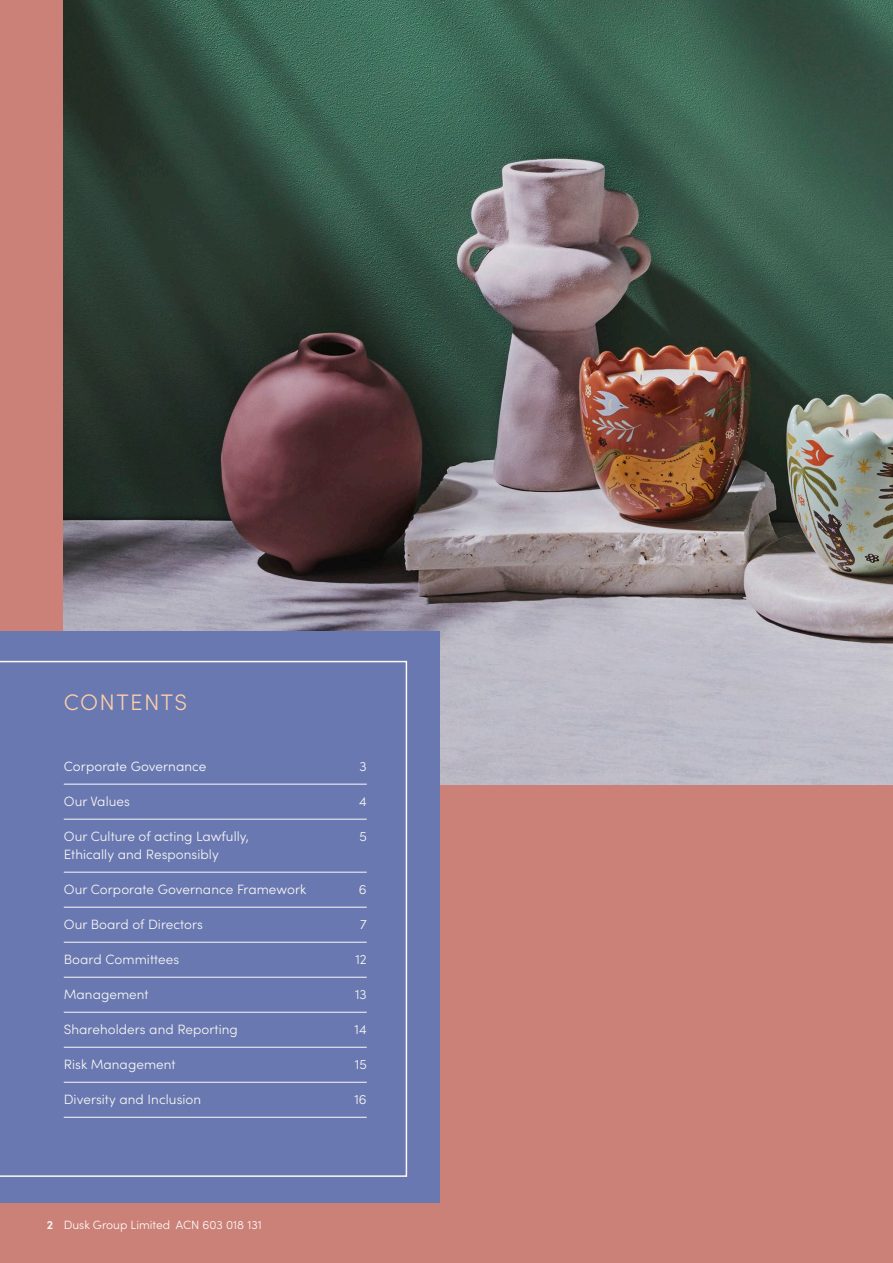
<style>
.page{position:relative;width:893px;height:1263px;background:#cb8177}
.page>*{position:absolute;margin:0;border:0;box-sizing:border-box;transform-origin:0 0}
.t1{font:300 22.5px "Sofia Pro";letter-spacing:.06em;color:#fbceab}
.t2{font:300 13.5px "Sofia Pro";letter-spacing:.005em;color:#fbf9f6}
.t3{font:300 13.5px "Sofia Pro";letter-spacing:.005em;color:#fdfdfc}
.t4{font:300 12px "Sofia Pro";color:#fff}
.t5{font:600 12px "Sofia Pro";color:#fbf9f6}
</style>
<div class="page">
<img style="left:64px;top:0;width:829px;height:784px">
<div style="left:0;top:631px;width:439px;height:572px;background:#6978b0"></div>
<svg style="left:0;top:661px;width:407px;height:516px"></svg>
<hr style="left:64px;top:784px;width:303px;height:1px;background:#fdfdfc">
<hr style="left:64px;top:819px;width:303px;height:1px;background:#fbf9f6">
<hr style="left:64px;top:872px;width:303px;height:1px;background:#fbf9f6">
<hr style="left:64px;top:907px;width:303px;height:1px;background:#fbf9f6">
<hr style="left:64px;top:942px;width:303px;height:1px;background:#fbf9f6">
<hr style="left:64px;top:977px;width:303px;height:1px;background:#fbf9f6">
<hr style="left:64px;top:1012px;width:303px;height:1px;background:#fbf9f6">
<hr style="left:64px;top:1047px;width:303px;height:1px;background:#fbf9f6">
<hr style="left:64px;top:1082px;width:303px;height:1px;background:#fbf9f6">
<hr style="left:64px;top:1117px;width:303px;height:1px;background:#fbf9f6">
<h1 class="t1" style="left:64px;top:686px;width:125px">CONTENTS</h1>
<p class="t3" style="left:64px;top:756px;width:144px">Corporate Governance</p>
<p class="t3" style="left:360px;top:756px;width:9px">3</p>
<p class="t2" style="left:64px;top:791px;width:68px">Our Values</p>
<p class="t2" style="left:359px;top:791px;width:9px">4</p>
<p class="t2" style="left:64px;top:826px;width:187px">Our Culture of acting Lawfully,</p>
<p class="t2" style="left:359px;top:826px;width:9px">5</p>
<p class="t2" style="left:64px;top:844px;width:156px">Ethically and Responsibly</p>
<p class="t2" style="left:64px;top:879px;width:244px">Our Corporate Governance Framework</p>
<p class="t2" style="left:359px;top:879px;width:9px">6</p>
<p class="t2" style="left:64px;top:914px;width:141px">Our Board of Directors</p>
<p class="t2" style="left:360px;top:914px;width:8px">7</p>
<p class="t2" style="left:64px;top:949px;width:117px">Board Committees</p>
<p class="t2" style="left:355px;top:949px;width:13px">12</p>
<p class="t2" style="left:64px;top:984px;width:86px">Management</p>
<p class="t2" style="left:355px;top:984px;width:13px">13</p>
<p class="t2" style="left:64px;top:1019px;width:176px">Shareholders and Reporting</p>
<p class="t2" style="left:355px;top:1019px;width:14px">14</p>
<p class="t2" style="left:64px;top:1054px;width:113px">Risk Management</p>
<p class="t2" style="left:355px;top:1054px;width:13px">15</p>
<p class="t2" style="left:64px;top:1089px;width:139px">Diversity and Inclusion</p>
<p class="t2" style="left:354px;top:1089px;width:14px">16</p>
<p class="t5" style="left:47px;top:1216px;width:8px">2</p>
<p class="t4" style="left:64px;top:1216px;width:199px">Dusk Group Limited ACN 603 018 131</p>
</div>
